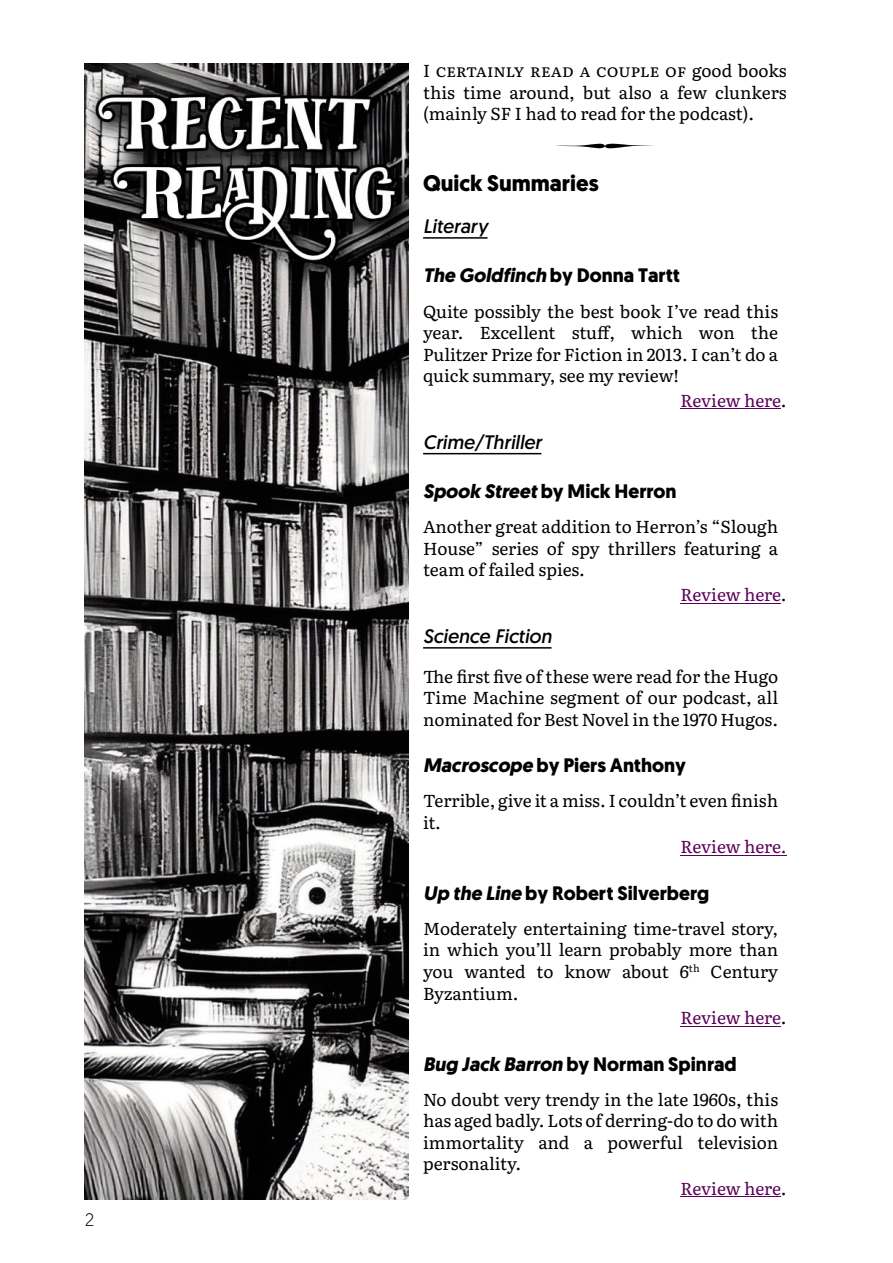
<style>
.page{position:relative;width:893px;height:1263px;background:#fff}
.page>*{position:absolute;margin:0;border:0;box-sizing:border-box;transform-origin:0 0}
.t1{font:700 22.5px "Geomanist";color:#000}
.t2{font:700 19.5px "Geomanist";color:#000}
.t3{font:italic 19.5px "Geomanist";color:#000}
.t4{font:italic 700 19.5px "Geomanist";color:#000}
.t5{font:300 18px "Geomanist";color:#000}
.t6{font:17.25px/21.6px "Literata";color:#000;text-align:justify}
.t7{font:17.25px "Literata";letter-spacing:-.005em;color:#5c005a}
.s1{font-style:normal}
.s2{color:#000}
.s3{font-style:italic}
</style>
<div class="page">
<hr style="left:423px;top:237px;width:65px;height:2px;background:#000">
<hr style="left:423px;top:453px;width:118px;height:1px;background:#000">
<hr style="left:423px;top:647px;width:129px;height:2px;background:#000">
<hr style="left:680px;top:408px;width:101px;height:1px;background:#5c005a">
<hr style="left:680px;top:603px;width:101px;height:1px;background:#5c005a">
<hr style="left:680px;top:855px;width:107px;height:1px;background:#5c005a">
<hr style="left:680px;top:1026px;width:101px;height:1px;background:#5c005a">
<hr style="left:680px;top:1196px;width:101px;height:1px;background:#5c005a">
<img style="left:84px;top:64px;width:324px;height:1135px">
<p class="t5" style="left:85px;top:1213px;width:10px">2</p>
<p class="t6" style="left:423px;top:59px;width:365px">I certainly read a couple of good books this time around, but also a few clunkers (mainly SF I had to read for the podcast).</p>
<h1 class="t1" style="left:423px;top:174px;width:177px">Quick Summaries</h1>
<p class="t3" style="left:423px;top:218px;width:66px">Literary</p>
<p class="t4" style="left:423px;top:268px;width:258px">The Goldfinch <span class="s1">by Donna Tartt</span></p>
<p class="t6" style="left:423px;top:299px;width:357px">Quite possibly the best book I’ve read this year. Excellent stuff, which won the Pulitzer Prize for Fiction in 2013. I can’t do a quick summary, see my review!</p>
<p class="t7" style="left:680px;top:386px;width:108px">Review here<span class="s2">.</span></p>
<p class="t3" style="left:423px;top:434px;width:120px">Crime/Thriller</p>
<p class="t2" style="left:423px;top:484px;width:255px"><span class="s3">Spook Street</span> by Mick Herron</p>
<p class="t6" style="left:423px;top:515px;width:357px">Another great addition to Herron’s “Slough House” series of spy thrillers featuring a team of failed spies.</p>
<p class="t7" style="left:680px;top:581px;width:108px">Review here<span class="s2">.</span></p>
<p class="t3" style="left:423px;top:628px;width:130px">Science Fiction</p>
<p class="t6" style="left:423px;top:664px;width:357px">The first five of these were read for the Hugo Time Machine segment of our podcast, all nominated for Best Novel in the 1970 Hugos.</p>
<p class="t2" style="left:423px;top:757px;width:264px"><span class="s3">Macroscope</span> by Piers Anthony</p>
<p class="t6" style="left:423px;top:789px;width:357px">Terrible, give it a miss. I couldn’t even finish it.</p>
<p class="t7" style="left:680px;top:833px;width:108px">Review here.</p>
<p class="t2" style="left:423px;top:885px;width:288px"><span class="s3">Up the Line</span> by Robert Silverberg</p>
<p class="t6" style="left:423px;top:916px;width:357px">Moderately entertaining time-travel story, in which you’ll learn probably more than you wanted to know about 6<sup>th</sup> Century Byzantium.</p>
<p class="t7" style="left:680px;top:1004px;width:108px">Review here<span class="s2">.</span></p>
<p class="t2" style="left:423px;top:1056px;width:315px"><span class="s3">Bug Jack Barron</span> by Norman Spinrad</p>
<p class="t6" style="left:423px;top:1087px;width:357px">No doubt very trendy in the late 1960s, this has aged badly. Lots of derring-do to do with immortality and a powerful television personality.</p>
<p class="t7" style="left:680px;top:1174px;width:108px">Review here<span class="s2">.</span></p>
</div>
